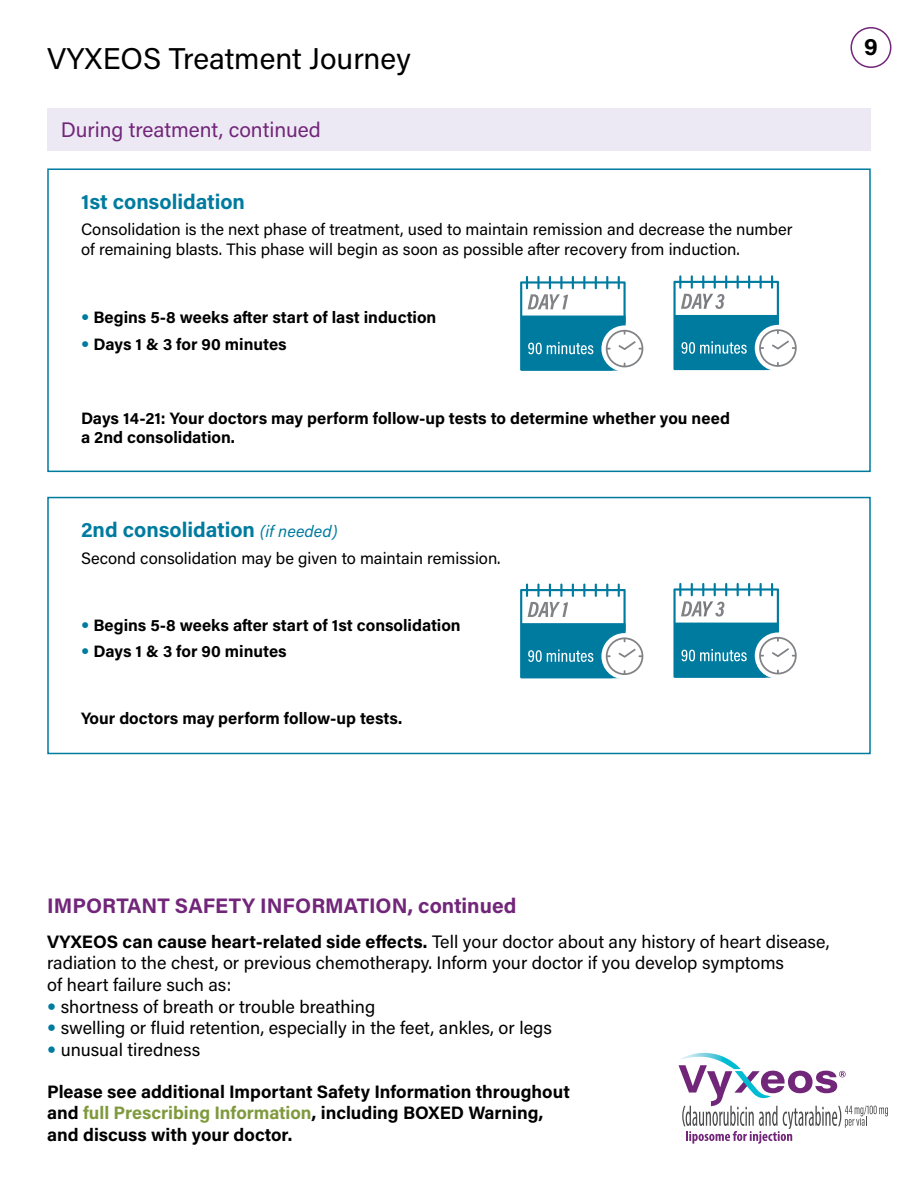
<style>
.page{position:relative;width:918px;height:1188px;background:#fff}
.page>*{position:absolute;margin:0;border:0;box-sizing:border-box;transform-origin:0 0}
.t1{font:30px "Acumin Pro";color:#000}
.t2{font:700 24px "Acumin Pro";color:#000}
.t3{font:700 21px "Acumin Pro";color:#007ba0}
.t4{font:700 21px "Acumin Pro";color:#72267a}
.t5{font:21px "Acumin Pro";color:#72267a}
.t6{font:18px "Acumin Pro";color:#000}
.t7{font:700 18px/21.6px "Acumin Pro";color:#000}
.t8{font:700 16.5px/19.8px "Acumin Pro";color:#000}
.t9{font:16.5px/19.8px "Acumin Pro";color:#000}
.s1{font-family:"Helvetica Neue LT Std";font-weight:400;color:#007ba0}
.s2{font-weight:400;font-style:italic;font-size:16.5px}
.s3{font-weight:700}
.s4{color:#7f993c}
</style>
<div class="page">
<div style="left:851px;top:27px;width:40px;height:41px;border:2px solid #72267a;border-radius:50%"></div>
<svg style="left:679px;top:1053px;width:209px;height:91px"></svg>
<div style="left:47px;top:497px;width:824px;height:257px;border:2px solid #007ba0"></div>
<svg style="left:520px;top:584px;width:123px;height:94px"></svg>
<svg style="left:673px;top:583px;width:124px;height:95px"></svg>
<div style="left:47px;top:168px;width:824px;height:304px;border:2px solid #007ba0"></div>
<svg style="left:520px;top:276px;width:123px;height:95px"></svg>
<svg style="left:673px;top:275px;width:124px;height:95px"></svg>
<div style="left:47px;top:108px;width:824px;height:42px;background:#ede9f4"></div>
<h1 class="t1" style="left:47px;top:38px;width:365px">VYXEOS Treatment Journey</h1>
<p class="t5" style="left:61px;top:115px;width:262px">During treatment, continued</p>
<p class="t3" style="left:81px;top:187px;width:166px">1st consolidation</p>
<p class="t9" style="left:81px;top:219px;width:713px">Consolidation is the next phase of treatment, used to maintain remission and decrease the number of remaining blasts. This phase will begin as soon as possible after recovery from induction.</p>
<p class="t8" style="left:81px;top:307px;width:357px"><span class="s1">•</span> Begins 5-8 weeks after start of last induction</p>
<p class="t8" style="left:81px;top:333px;width:207px"><span class="s1">•</span> Days 1 &amp; 3 for 90 minutes</p>
<p class="t8" style="left:81px;top:407px;width:650px">Days 14-21: Your doctors may perform follow-up tests to determine whether you need a 2nd consolidation.</p>
<p class="t3" style="left:81px;top:515px;width:258px">2nd consolidation <span class="s2">(if needed)</span></p>
<p class="t9" style="left:81px;top:547px;width:421px">Second consolidation may be given to maintain remission.</p>
<p class="t8" style="left:81px;top:614px;width:381px"><span class="s1">•</span> Begins 5-8 weeks after start of 1st consolidation</p>
<p class="t8" style="left:81px;top:641px;width:207px"><span class="s1">•</span> Days 1 &amp; 3 for 90 minutes</p>
<p class="t8" style="left:81px;top:707px;width:323px">Your doctors may perform follow-up tests.</p>
<h2 class="t2" style="left:864px;top:30px;width:15px">9</h2>
<p class="t4" style="left:47px;top:890px;width:471px">IMPORTANT SAFETY INFORMATION, continued</p>
<p class="t6" style="left:47px;top:929px;width:784px"><span class="s3">VYXEOS can cause heart-related side effects.</span> Tell your doctor about any history of heart disease,</p>
<p class="t6" style="left:47px;top:951px;width:738px">radiation to the chest, or previous chemotherapy. Inform your doctor if you develop symptoms</p>
<p class="t6" style="left:47px;top:972px;width:186px">of heart failure such as:</p>
<p class="t6" style="left:61px;top:994px;width:316px">shortness of breath or trouble breathing</p>
<p class="t6" style="left:61px;top:1015px;width:493px">swelling or fluid retention, especially in the feet, ankles, or legs</p>
<p class="t6" style="left:61px;top:1037px;width:141px">unusual tiredness</p>
<p class="t7" style="left:47px;top:1080px;width:524px">Please see additional Important Safety Information throughout and <span class="s4">full Prescribing Information</span>, including BOXED Warning, and discuss with your doctor.</p>
</div>
